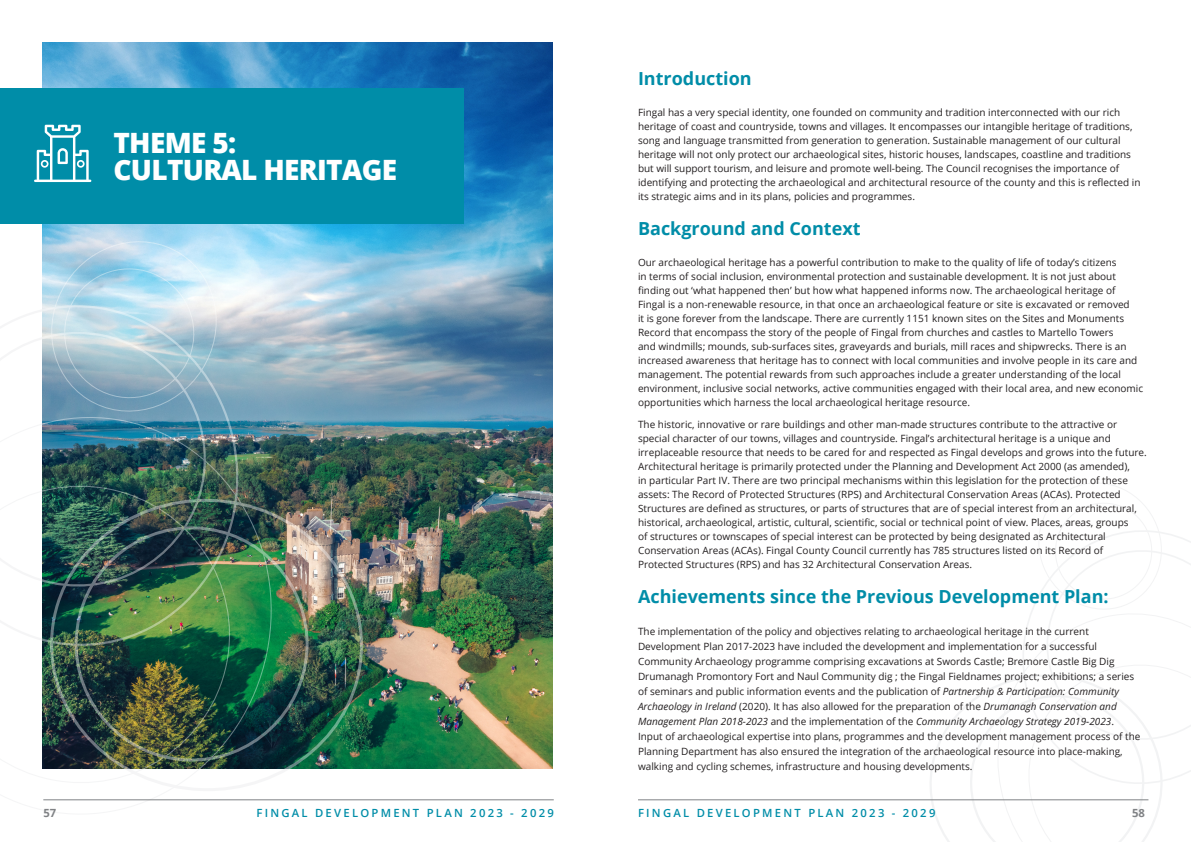
<style>
.page{position:relative;width:1191px;height:842px;background:#fff}
.page>*{position:absolute;margin:0;border:0;box-sizing:border-box;transform-origin:0 0}
.Body_Text{font:800 28px/27px "Open Sans";letter-spacing:-.025em;color:#fff}
.Body_Text-2{font:700 18px "Open Sans";color:#008da8}
.Body_Text-3{font:600 11.3px "Open Sans";letter-spacing:.2em;color:#008da8}
.Body_Text-4{font:700 11.3px "Open Sans";color:#808285}
.Body_Text-5{font:10px/14px "Open Sans";color:#231f20}
.s1{font-style:italic}
</style>
<div class="page">
<svg style="left:42px;top:653px;width:248px;height:148px"></svg>
<img style="left:43px;top:43px;width:510px;height:725px">
<svg style="left:1041px;top:483px;width:115px;height:42px"></svg>
<svg style="left:928px;top:693px;width:55px;height:149px"></svg>
<svg style="left:983px;top:679px;width:179px;height:163px"></svg>
<svg style="left:1017px;top:525px;width:174px;height:264px"></svg>
<div style="left:0;top:88px;width:463px;height:136px;background:#008da8"></div>
<svg style="left:42px;top:230px;width:186px;height:194px;background:#b6dcef"></svg>
<img style="left:290px;top:494px;width:74px;height:274px">
<img style="left:43px;top:401px;width:247px;height:367px">
<img style="left:43px;top:298px;width:202px;height:355px">
<svg style="left:34px;top:125px;width:57px;height:57px"></svg>
<hr style="left:638px;top:799px;width:510px;height:1px;background:#808285">
<hr style="left:43px;top:799px;width:511px;height:1px;background:#808285">
<p class="Body_Text" style="left:113px;top:128px;width:285px">THEME 5:<br>CULTURAL HERITAGE</p>
<p class="Body_Text-2" style="left:638px;top:65px;width:115px">Introduction</p>
<p class="Body_Text-5" style="left:638px;top:105px;width:504px">Fingal has a very special identity, one founded on community and tradition interconnected with our rich heritage of coast and countryside, towns and villages. It encompasses our intangible heritage of traditions, song and language transmitted from generation to generation. Sustainable management of our cultural heritage will not only protect our archaeological sites, historic houses, landscapes, coastline and traditions but will support tourism, and leisure and promote well-being. The Council recognises the importance of identifying and protecting the archaeological and architectural resource of the county and this is reflected in its strategic aims and in its plans, policies and programmes.</p>
<p class="Body_Text-2" style="left:638px;top:215px;width:224px">Background and Context</p>
<p class="Body_Text-5" style="left:638px;top:255px;width:506px">Our archaeological heritage has a powerful contribution to make to the quality of life of today’s citizens<br>in terms of social inclusion, environmental protection and sustainable development. It is not just about finding out ‘what happened then’ but how what happened informs now. The archaeological heritage of Fingal is a non-renewable resource, in that once an archaeological feature or site is excavated or removed<br>it is gone forever from the landscape. There are currently 1151 known sites on the Sites and Monuments Record that encompass the story of the people of Fingal from churches and castles to Martello Towers<br>and windmills; mounds, sub-surfaces sites, graveyards and burials, mill races and shipwrecks. There is an increased awareness that heritage has to connect with local communities and involve people in its care and management. The potential rewards from such approaches include a greater understanding of the local environment, inclusive social networks, active communities engaged with their local area, and new economic opportunities which harness the local archaeological heritage resource.</p>
<p class="Body_Text-5" style="left:638px;top:417px;width:510px">The historic, innovative or rare buildings and other man-made structures contribute to the attractive or special character of our towns, villages and countryside. Fingal’s architectural heritage is a unique and irreplaceable resource that needs to be cared for and respected as Fingal develops and grows into the future.<br>Architectural heritage is primarily protected under the Planning and Development Act 2000 (as amended),<br>in particular Part IV. There are two principal mechanisms within this legislation for the protection of these assets: The Record of Protected Structures (RPS) and Architectural Conservation Areas (ACAs). Protected Structures are defined as structures, or parts of structures that are of special interest from an architectural, historical, archaeological, artistic, cultural, scientific, social or technical point of view. Places, areas, groups<br>of structures or townscapes of special interest can be protected by being designated as Architectural Conservation Areas (ACAs). Fingal County Council currently has 785 structures listed on its Record of Protected Structures (RPS) and has 32 Architectural Conservation Areas.</p>
<p class="Body_Text-2" style="left:638px;top:584px;width:472px">Achievements since the Previous Development Plan:</p>
<p class="Body_Text-5" style="left:638px;top:624px;width:504px;line-height:15px">The implementation of the policy and objectives relating to archaeological heritage in the current Development Plan 2017-2023 have included the development and implementation for a successful Community Archaeology programme comprising excavations at Swords Castle; Bremore Castle Big Dig Drumanagh Promontory Fort and Naul Community dig ; the Fingal Fieldnames project; exhibitions; a series of seminars and public information events and the publication of <span class="s1">Partnership &amp; Participation: Community Archaeology in Ireland</span> (2020). It has also allowed for the preparation of the <span class="s1">Drumanagh Conservation and Management Plan 2018-2023</span> and the implementation of the <span class="s1">Community Archaeology Strategy 2019-2023</span>.<br>Input of archaeological expertise into plans, programmes and the development management process of the Planning Department has also ensured the integration of the archaeological resource into place-making, walking and cycling schemes, infrastructure and housing developments.</p>
<p class="Body_Text-3" style="left:256px;top:805px;width:299px">FINGAL DEVELOPMENT PLAN 2023 - 2029</p>
<p class="Body_Text-3" style="left:638px;top:805px;width:299px">FINGAL DEVELOPMENT PLAN 2023 - 2029</p>
<p class="Body_Text-4" style="left:43px;top:805px;width:14px">57</p>
<p class="Body_Text-4" style="left:1132px;top:805px;width:14px">58</p>
</div>
